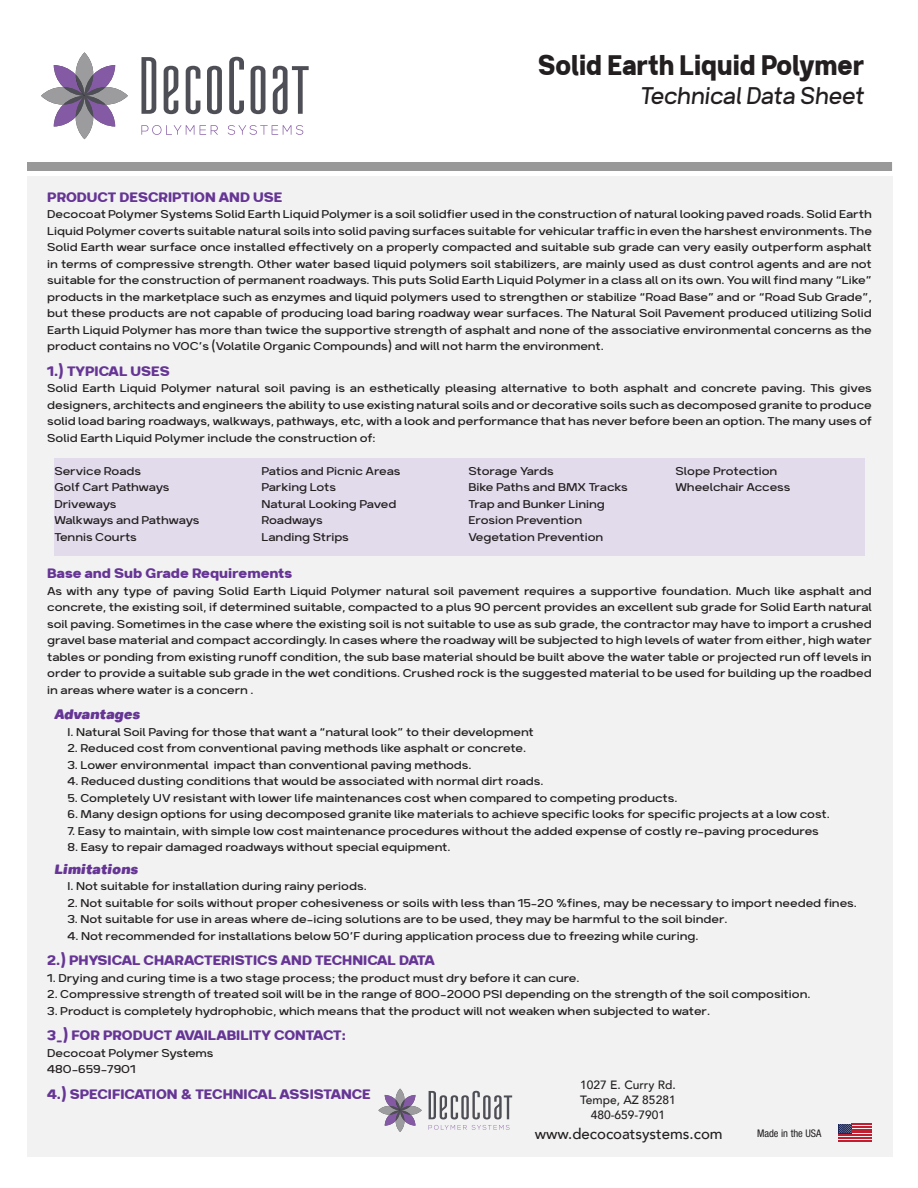
<style>
.page{position:relative;width:918px;height:1188px;background:#fff}
.page>*{position:absolute;margin:0;border:0;box-sizing:border-box;transform-origin:0 0}
.t1{font:700 34.2px "Breul Grotesk A";color:#231f20;scale:.83 1}
.t2{font:italic 300 28.8px "Breul Grotesk A";color:#231f20;scale:.83 1}
.t3{font:700 16.5px "Breul Grotesk B";color:#663595}
.t4{font:italic 900 16.5px "Breul Grotesk B";color:#663595}
.t5{font:500 15px "Avenir";color:#231f20}
.t6{font:300 13.5px/16.5px "Breul Grotesk A";color:#231f20}
.t7{font:500 12px/15px "Avenir";color:#231f20;text-align:center}
.t8{font:condensed 10.5px "Helvetica Neue";color:#231f20}
</style>
<div class="page">
<svg style="left:41px;top:52px;width:87px;height:87px"></svg>
<svg style="left:141px;top:125px;width:53px;height:10px"></svg>
<svg style="left:200px;top:125px;width:18px;height:10px"></svg>
<svg style="left:228px;top:125px;width:75px;height:10px"></svg>
<svg style="left:141px;top:57px;width:15px;height:57px"></svg>
<svg style="left:164px;top:66px;width:14px;height:48px"></svg>
<svg style="left:186px;top:66px;width:14px;height:48px"></svg>
<svg style="left:207px;top:66px;width:15px;height:48px"></svg>
<svg style="left:229px;top:57px;width:15px;height:57px"></svg>
<svg style="left:251px;top:66px;width:14px;height:48px"></svg>
<svg style="left:273px;top:66px;width:36px;height:48px"></svg>
<div style="left:27px;top:176px;width:865px;height:981px;background:#f1f2f1"></div>
<div style="left:27px;top:162px;width:865px;height:9px;background:#999"></div>
<div style="left:54px;top:458px;width:810px;height:97px;background:#e2dbec"></div>
<div style="left:838px;top:1124px;width:14px;height:9px;background:#1c2759"></div>
<svg style="left:839px;top:1124px;width:33px;height:9px"></svg>
<hr style="left:838px;top:1135px;width:34px;height:1px;background:#c01f32">
<hr style="left:838px;top:1137px;width:34px;height:2px;background:#c01f32">
<hr style="left:838px;top:1140px;width:34px;height:1px;background:#c01f32">
<svg style="left:378px;top:1089px;width:44px;height:43px"></svg>
<svg style="left:429px;top:1125px;width:80px;height:5px"></svg>
<svg style="left:429px;top:1091px;width:83px;height:28px"></svg>
<h1 class="t1" style="left:538px;top:43px;width:394px">Solid Earth Liquid Polymer</h1>
<h2 class="t2" style="left:640px;top:78px;width:271px">Technical Data Sheet</h2>
<p class="t3" style="left:47px;top:186px;width:237px">PRODUCT DESCRIPTION AND USE</p>
<p class="t6" style="left:47px;top:206px;width:826px;text-align:justify">Decocoat Polymer Systems Solid Earth Liquid Polymer is a soil solidfier used in the construction of natural looking paved roads. Solid Earth Liquid Polymer coverts suitable natural soils into solid paving surfaces suitable for vehicular traffic in even the harshest environments. The Solid Earth wear surface once installed effectively on a properly compacted and suitable sub grade can very easily outperform asphalt in terms of compressive strength. Other water based liquid polymers soil stabilizers, are mainly used as dust control agents and are not suitable for the construction of permanent roadways. This puts Solid Earth Liquid Polymer in a class all on its own. You will find many “Like” products in the marketplace such as enzymes and liquid polymers used to strengthen or stabilize “Road Base” and or “Road Sub Grade”, but these products are not capable of producing load baring roadway wear surfaces. The Natural Soil Pavement produced utilizing Solid Earth Liquid Polymer has more than twice the supportive strength of asphalt and none of the associative environmental concerns as the product contains no VOC’s (Volatile Organic Compounds) and will not harm the environment.</p>
<p class="t3" style="left:47px;top:360px;width:48px">1.) Typica</p>
<p class="t3" style="left:119px;top:360px;width:33px">l Uses</p>
<p class="t6" style="left:47px;top:380px;width:826px;text-align:justify">Solid Earth Liquid Polymer natural soil paving is an esthetically pleasing alternative to both asphalt and concrete paving. This gives designers, architects and engineers the ability to use existing natural soils and or decorative soils such as decomposed granite to produce solid load baring roadways, walkways, pathways, etc, with a look and performance that has never before been an option. The many uses of Solid Earth Liquid Polymer include the construction of:</p>
<p class="t6" style="left:54px;top:462px;width:147px">Service Roads<br>Golf Cart Pathways<br>Driveways<br>Walkways and Pathways<br>Tennis Courts</p>
<p class="t6" style="left:261px;top:462px;width:141px">Patios and Picnic Areas<br>Parking Lots<br>Natural Looking Paved<br>Roadways<br>Landing Strips</p>
<p class="t6" style="left:468px;top:462px;width:161px">Storage Yards<br>Bike Paths and BMX Tracks<br>Trap and Bunker Lining<br>Erosion Prevention<br>Vegetation Prevention</p>
<p class="t6" style="left:675px;top:462px;width:117px">Slope Protection<br>Wheelchair Access</p>
<p class="t3" style="left:47px;top:563px;width:246px">Base and Sub Grade Requirements</p>
<p class="t6" style="left:47px;top:582px;width:826px;text-align:justify">As with any type of paving Solid Earth Liquid Polymer natural soil pavement requires a supportive foundation. Much like asphalt and concrete, the existing soil, if determined suitable, compacted to a plus 90 percent provides an excellent sub grade for Solid Earth natural soil paving. Sometimes in the case where the existing soil is not suitable to use as sub grade, the contractor may have to import a crushed gravel base material and compact accordingly. In cases where the roadway will be subjected to high levels of water from either, high water tables or ponding from existing runoff condition, the sub base material should be built above the water table or projected run off levels in order to provide a suitable sub grade in the wet conditions. Crushed rock is the suggested material to be used for building up the roadbed in areas where water is a concern .</p>
<p class="t4" style="left:54px;top:704px;width:87px">Advantages</p>
<p class="t6" style="left:68px;top:723px;width:468px">I. Natural Soil Paving for those that want a “natural look” to their development</p>
<p class="t6" style="left:68px;top:740px;width:460px">2. Reduced cost from conventional paving methods like asphalt or concrete.</p>
<p class="t6" style="left:68px;top:756px;width:406px">3. Lower environmental impact than conventional paving methods.</p>
<p class="t6" style="left:68px;top:773px;width:478px">4. Reduced dusting conditions that would be associated with normal dirt roads.</p>
<p class="t6" style="left:68px;top:789px;width:612px">5. Completely UV resistant with lower life maintenances cost when compared to competing products.</p>
<p class="t6" style="left:68px;top:806px;width:764px">6. Many design options for using decomposed granite like materials to achieve specific looks for specific projects at a low cost.</p>
<p class="t6" style="left:68px;top:822px;width:753px">7. Easy to maintain, with simple low cost maintenance procedures without the added expense of costly re-paving procedures</p>
<p class="t6" style="left:68px;top:839px;width:385px">8. Easy to repair damaged roadways without special equipment.</p>
<p class="t4" style="left:54px;top:858px;width:85px">Limitations</p>
<p class="t6" style="left:68px;top:878px;width:301px">I. Not suitable for installation during rainy periods.</p>
<p class="t6" style="left:68px;top:894px;width:791px">2. Not suitable for soils without proper cohesiveness or soils with less than 15-20 %fines, may be necessary to import needed fines.</p>
<p class="t6" style="left:68px;top:911px;width:662px">3. Not suitable for use in areas where de-icing solutions are to be used, they may be harmful to the soil binder.</p>
<p class="t6" style="left:68px;top:927px;width:633px">4. Not recommended for installations below 50’F during application process due to freezing while curing.</p>
<p class="t3" style="left:47px;top:950px;width:389px">2.) PHYSICAL CHARACTERISTICS AND TECHNICAL DATA</p>
<p class="t6" style="left:47px;top:969px;width:534px">1. Drying and curing time is a two stage process; the product must dry before it can cure.</p>
<p class="t6" style="left:47px;top:986px;width:765px">2. Compressive strength of treated soil will be in the range of 800-2000 PSI depending on the strength of the soil composition.</p>
<p class="t6" style="left:47px;top:1002px;width:664px">3. Product is completely hydrophobic, which means that the product will not weaken when subjected to water.</p>
<p class="t3" style="left:47px;top:1025px;width:300px">3_) FOR PRODUCT AVAILABILITY CONTACT:</p>
<p class="t6" style="left:47px;top:1044px;width:168px">Decocoat Polymer Systems<br>480-659-7901</p>
<p class="t3" style="left:47px;top:1083px;width:325px">4.) SPECIFICATION &amp; TECHNICAL ASSISTANCE</p>
<p class="t7" style="left:580px;top:1077px;width:97px">1027 E. Curry Rd.<br>Tempe, AZ 85281<br>480-659-7901</p>
<p class="t5" style="left:535px;top:1121px;width:189px">www.decocoatsystems.com</p>
<p class="t8" style="left:757px;top:1127px;width:66px">Made in the USA</p>
</div>
